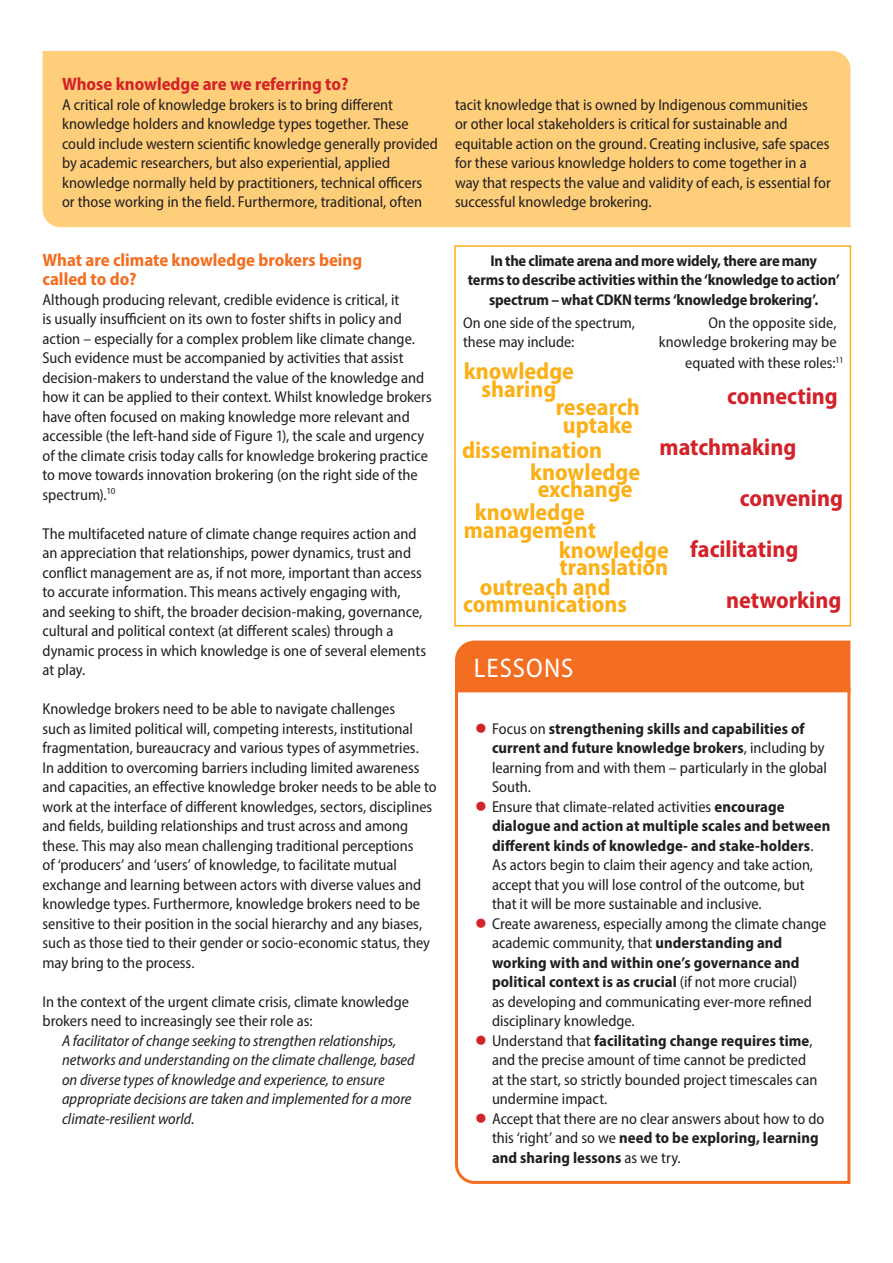
<style>
.page{position:relative;width:893px;height:1263px;background:#fff}
.page>*{position:absolute;margin:0;border:0;box-sizing:border-box;transform-origin:0 0}
.Bullet{font:semi-condensed 27px "Myriad Pro";letter-spacing:.04em;color:#fff}
.t1{font:700 semi-condensed 23.7px/17.9px "Myriad Pro";color:#fbb017;text-align:center}
.t2{font:700 semi-condensed 23.7px "Myriad Pro";color:#d32229}
.Heading_1{font:700 semi-condensed 18px/19.5px "Myriad Pro";color:#f36e21}
.Orange_Boc_heading{font:700 semi-condensed 18px "Myriad Pro";color:#d32229}
.Para{font:semi-condensed 15.75px/19.5px "Myriad Pro";color:#231f20}
.Para_indented{font:italic semi-condensed 15.75px/19.5px "Myriad Pro";color:#231f20}
.Para_-_no_space_afte{font:semi-condensed 15.75px/19.5px "Myriad Pro";letter-spacing:-.005em;color:#231f20}
.t3{font:700 semi-condensed 15.6px/19.4px "Myriad Pro";letter-spacing:-.015em;color:#231f20;text-align:center}
.t4{font:semi-condensed 15.6px/19.4px "Myriad Pro";color:#231f20;text-align:right}
.s1{font-weight:700}
</style>
<div class="page">
<div style="left:43px;top:51px;width:807px;height:176px;background:#fece7a"></div>
<div style="left:454px;top:245px;width:397px;height:381px;border:2px solid #fbb017"></div>
<svg style="left:455px;top:694px;width:396px;height:490px"></svg>
<div style="left:455px;top:640px;width:396px;height:54px;background:#f36e21"></div>
<svg style="left:476px;top:723px;width:9px;height:9px"></svg>
<svg style="left:476px;top:801px;width:9px;height:9px"></svg>
<svg style="left:476px;top:918px;width:9px;height:9px"></svg>
<svg style="left:476px;top:1035px;width:9px;height:9px"></svg>
<svg style="left:476px;top:1113px;width:9px;height:9px"></svg>
<p class="Orange_Boc_heading" style="left:62px;top:72px;width:288px">Whose knowledge are we referring to?</p>
<p class="Para" style="left:62px;top:94px;width:377px">A critical role of knowledge brokers is to bring different knowledge holders and knowledge types together. These could include western scientific knowledge generally provided by academic researchers, but also experiential, applied knowledge normally held by practitioners, technical officers or those working in the field. Furthermore, traditional, often</p>
<p class="Para" style="left:455px;top:94px;width:377px">tacit knowledge that is owned by Indigenous communities<br>or other local stakeholders is critical for sustainable and equitable action on the ground. Creating inclusive, safe spaces for these various knowledge holders to come together in a way that respects the value and validity of each, is essential for successful knowledge brokering.</p>
<p class="Heading_1" style="left:43px;top:249px;width:321px">What are climate knowledge brokers being called to do?</p>
<p class="Para" style="left:43px;top:289px;width:391px">Although producing relevant, credible evidence is critical, it<br>is usually insufficient on its own to foster shifts in policy and action – especially for a complex problem like climate change.<br>Such evidence must be accompanied by activities that assist decision-makers to understand the value of the knowledge and how it can be applied to their context. Whilst knowledge brokers have often focused on making knowledge more relevant and accessible (the left-hand side of Figure 1), the scale and urgency of the climate crisis today calls for knowledge brokering practice to move towards innovation brokering (on the right side of the spectrum).<sup>10</sup></p>
<p class="Para" style="left:43px;top:523px;width:385px">The multifaceted nature of climate change requires action and an appreciation that relationships, power dynamics, trust and conflict management are as, if not more, important than access to accurate information. This means actively engaging with, and seeking to shift, the broader decision-making, governance, cultural and political context (at different scales) through a dynamic process in which knowledge is one of several elements at play.</p>
<p class="Para" style="left:43px;top:699px;width:396px">Knowledge brokers need to be able to navigate challenges<br>such as limited political will, competing interests, institutional fragmentation, bureaucracy and various types of asymmetries.<br>In addition to overcoming barriers including limited awareness and capacities, an effective knowledge broker needs to be able to work at the interface of different knowledges, sectors, disciplines and fields, building relationships and trust across and among these. This may also mean challenging traditional perceptions<br>of ‘producers’ and ‘users’ of knowledge, to facilitate mutual exchange and learning between actors with diverse values and knowledge types. Furthermore, knowledge brokers need to be sensitive to their position in the social hierarchy and any biases, such as those tied to their gender or socio-economic status, they may bring to the process.</p>
<p class="Para_-_no_space_afte" style="left:43px;top:991px;width:368px">In the context of the urgent climate crisis, climate knowledge brokers need to increasingly see their role as:</p>
<p class="Para_indented" style="left:62px;top:1030px;width:354px">A facilitator of change seeking to strengthen relationships, networks and understanding on the climate challenge, based on diverse types of knowledge and experience, to ensure appropriate decisions are taken and implemented for a more climate-resilient world.</p>
<p class="t3" style="left:468px;top:251px;width:373px">In the climate arena and more widely, there are many<br>terms to describe activities within the ‘knowledge to action’ spectrum – what CDKN terms ‘knowledge brokering’.</p>
<p class="t4" style="left:463px;top:313px;width:174px;text-align:left">On one side of the spectrum, these may include:</p>
<p class="t1" style="left:464px;top:362px;width:112px">knowledge sharing</p>
<p class="t4" style="left:659px;top:313px;width:179px">On the opposite side, knowledge brokering may be</p>
<p class="t4" style="left:685px;top:353px;width:160px">equated with these roles:<sup>11</sup></p>
<p class="t2" style="left:727px;top:380px;width:112px">connecting</p>
<p class="t1" style="left:556px;top:397px;width:86px">research uptake</p>
<p class="t1" style="left:530px;top:438px;width:112px;line-height:22px;text-align:left;text-indent:-68px">dissemination knowledge</p>
<p class="t1" style="left:538px;top:480px;width:96px">exchange</p>
<p class="t2" style="left:659px;top:431px;width:138px">matchmaking</p>
<p class="t2" style="left:740px;top:482px;width:104px">convening</p>
<p class="t1" style="left:464px;top:503px;width:134px">knowledge management</p>
<p class="t2" style="left:690px;top:534px;width:110px">facilitating</p>
<p class="t1" style="left:559px;top:540px;width:112px;text-align:left">knowledge translation</p>
<p class="t1" style="left:463px;top:577px;width:165px">outreach and communications</p>
<p class="Bullet" style="left:474px;top:651px;width:101px">LESSONS</p>
<p class="t2" style="left:726px;top:585px;width:117px">networking</p>
<p class="Para" style="left:492px;top:718px;width:337px">Focus on <span class="s1">strengthening skills and capabilities of current and future knowledge brokers</span>, including by learning from and with them – particularly in the global South.</p>
<p class="Para" style="left:492px;top:796px;width:340px">Ensure that climate-related activities <span class="s1">encourage dialogue and action at multiple scales and between different kinds of knowledge- and stake-holders</span>.<br>As actors begin to claim their agency and take action, accept that you will lose control of the outcome, but that it will be more sustainable and inclusive.</p>
<p class="Para" style="left:492px;top:913px;width:336px">Create awareness, especially among the climate change academic community, that <span class="s1">understanding and working with and within one’s governance and political context is as crucial</span> (if not more crucial)<br>as developing and communicating ever-more refined disciplinary knowledge.</p>
<p class="Para" style="left:492px;top:1030px;width:327px">Understand that <span class="s1">facilitating change requires time</span>, and the precise amount of time cannot be predicted at the start, so strictly bounded project timescales can undermine impact.</p>
<p class="Para" style="left:492px;top:1108px;width:334px">Accept that there are no clear answers about how to do this ‘right’ and so we <span class="s1">need to be exploring, learning and sharing lessons</span> as we try.</p>
</div>
